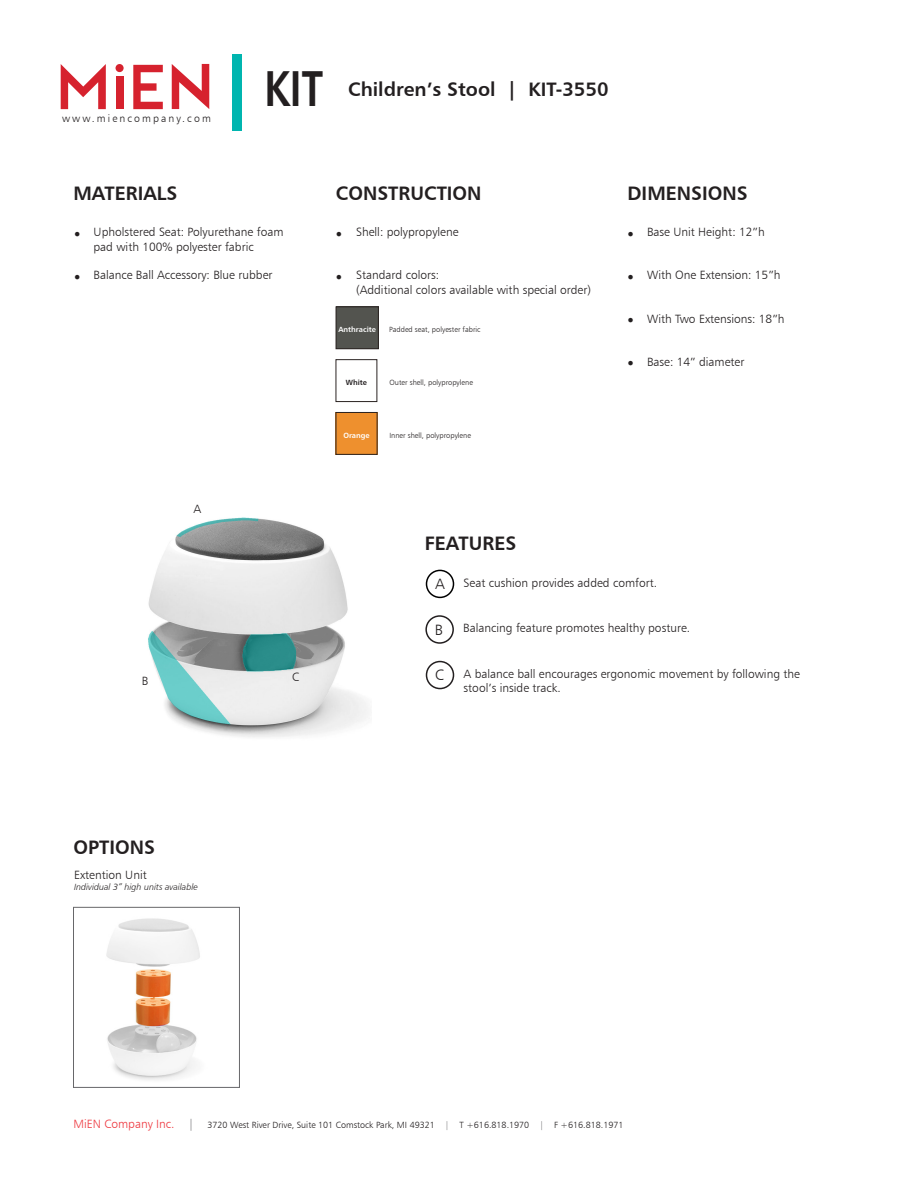
<style>
.page{position:relative;width:918px;height:1188px;background:#fff}
.page>*{position:absolute;margin:0;border:0;box-sizing:border-box;transform-origin:0 0}
.t1{font:84.45px "Telegrafico";color:#d6222e}
.t2{font:50.7px "Humanist 777 BT Bold B";color:#231f20;scale:.8 1}
.t3{font:19.5px "Humanist 777 BT Bold B";color:#231f20}
.t4{font:18px "Times New Roman";color:#231f20}
.t5{font:15px "Humanist 777 BT Light B";color:#231f20}
.t6{font:12px/14.4px "Humanist 777 BT Light B";color:#231f20}
.t7{font:10.5px "Humanist 777 BT Light B";letter-spacing:.2em;color:#231f20}
.t8{font:9px "Humanist 777 BT Light B";color:#231f20}
.t9{font:9px "Humanist 777 BT Light Italic B";color:#231f20}
.t10{font:7.5px "Humanist 777 BT Light B";color:#231f20}
.t11{font:7.5px "Humanist 777 BT Bold B";color:#fff}
.t12{font:7.5px "Humanist 777 BT Bold B";color:#231f20}
.s1{font-size:12px;color:#ee3a41}
.s2{font-size:12px;color:#67676a}
.s3{color:#67676a}
</style>
<div class="page">
<svg style="left:133px;top:65px;width:30px;height:44px"></svg>
<div style="left:116px;top:77px;width:7px;height:32px;background:#d6222e"></div>
<div style="left:116px;top:64px;width:8px;height:8px;background:#d6222e;border-radius:50%"></div>
<div style="left:232px;top:54px;width:10px;height:77px;background:#00b5af"></div>
<div style="left:426px;top:570px;width:28px;height:28px;border:2px solid #000;border-radius:50%"></div>
<div style="left:425px;top:615px;width:29px;height:29px;border:2px solid #231f20;border-radius:50%"></div>
<div style="left:426px;top:661px;width:28px;height:28px;border:2px solid #231f20;border-radius:50%"></div>
<img style="left:148px;top:517px;width:220px;height:220px">
<img style="left:338px;top:414px;width:37px;height:38px">
<img style="left:338px;top:309px;width:38px;height:38px">
<div style="left:336px;top:307px;width:42px;height:42px;border:1px solid #2a2321"></div>
<img style="left:106px;top:918px;width:94px;height:162px">
<div style="left:73px;top:907px;width:167px;height:180px;border:1px solid #67676a"></div>
<h1 class="t1" style="left:54px;top:31px;width:60px">M</h1>
<h1 class="t1" style="left:165px;top:31px;width:52px">n</h1>
<p class="t7" style="left:62px;top:111px;width:150px">www.miencompany.com</p>
<p class="t2" style="left:264px;top:56px;width:75px">KIT</p>
<p class="t3" style="left:348px;top:77px;width:262px">Children’s Stool | KIT-3550</p>
<p class="t3" style="left:336px;top:181px;width:147px">CONSTRUCTION</p>
<p class="t6" style="left:356px;top:225px;width:104px">Shell: polypropylene</p>
<p class="t6" style="left:356px;top:268px;width:85px">Standard colors:</p>
<p class="t6" style="left:356px;top:282px;width:236px">(Additional colors available with special order)</p>
<p class="t3" style="left:74px;top:181px;width:105px">MATERIALS</p>
<p class="t3" style="left:628px;top:181px;width:122px">DIMENSIONS</p>
<p class="t4" style="left:74px;top:222px;width:8px">•</p>
<p class="t4" style="left:74px;top:265px;width:8px">•</p>
<p class="t6" style="left:94px;top:225px;width:191px">Upholstered Seat: Polyurethane foam pad with 100% polyester fabric</p>
<p class="t6" style="left:94px;top:268px;width:180px">Balance Ball Accessory: Blue rubber</p>
<p class="t6" style="left:647px;top:225px;width:119px">Base Unit Height: 12”h</p>
<p class="t6" style="left:647px;top:268px;width:135px">With One Extension: 15”h</p>
<p class="t6" style="left:647px;top:311px;width:139px">With Two Extensions: 18”h</p>
<p class="t6" style="left:647px;top:354px;width:99px">Base: 14” diameter</p>
<p class="t4" style="left:336px;top:222px;width:8px">•</p>
<p class="t4" style="left:336px;top:265px;width:8px">•</p>
<p class="t4" style="left:628px;top:222px;width:8px">•</p>
<p class="t4" style="left:628px;top:265px;width:8px">•</p>
<p class="t4" style="left:628px;top:308px;width:8px">•</p>
<p class="t4" style="left:628px;top:351px;width:8px">•</p>
<p class="t10" style="left:389px;top:325px;width:93px">Padded seat, polyester fabric</p>
<p class="t11" style="left:338px;top:325px;width:39px">Anthracite</p>
<p class="t6" style="left:194px;top:501px;width:9px">A</p>
<p class="t6" style="left:142px;top:674px;width:8px">B</p>
<p class="t3" style="left:74px;top:834px;width:83px">OPTIONS</p>
<p class="t6" style="left:74px;top:868px;width:74px">Extention Unit</p>
<p class="t9" style="left:74px;top:881px;width:125px">Individual 3” high units available</p>
<p class="t6" style="left:292px;top:669px;width:8px">C</p>
<p class="t12" style="left:346px;top:377px;width:23px">White</p>
<p class="t11" style="left:343px;top:430px;width:28px">Orange</p>
<p class="t10" style="left:389px;top:378px;width:85px">Outer shell, polypropylene</p>
<p class="t10" style="left:389px;top:431px;width:83px">Inner shell, polypropylene</p>
<p class="t3" style="left:425px;top:531px;width:93px">FEATURES</p>
<p class="t5" style="left:435px;top:575px;width:11px">A</p>
<p class="t6" style="left:464px;top:575px;width:195px">Seat cushion provides added comfort.</p>
<p class="t5" style="left:435px;top:620px;width:10px">B</p>
<p class="t6" style="left:463px;top:621px;width:228px">Balancing feature promotes healthy posture.</p>
<p class="t6" style="left:464px;top:666px;width:338px">A balance ball encourages ergonomic movement by following the stool’s inside track.</p>
<p class="t5" style="left:435px;top:666px;width:10px">C</p>
<p class="t8" style="left:74px;top:1119px;width:551px"><span class="s1">MiEN Company Inc.</span> <span class="s2">|</span> 3720 West River Drive, Suite 101 Comstock Park, MI 49321 <span class="s3">|</span> T +616.818.1970 <span class="s3">|</span> F +616.818.1971</p>
</div>
